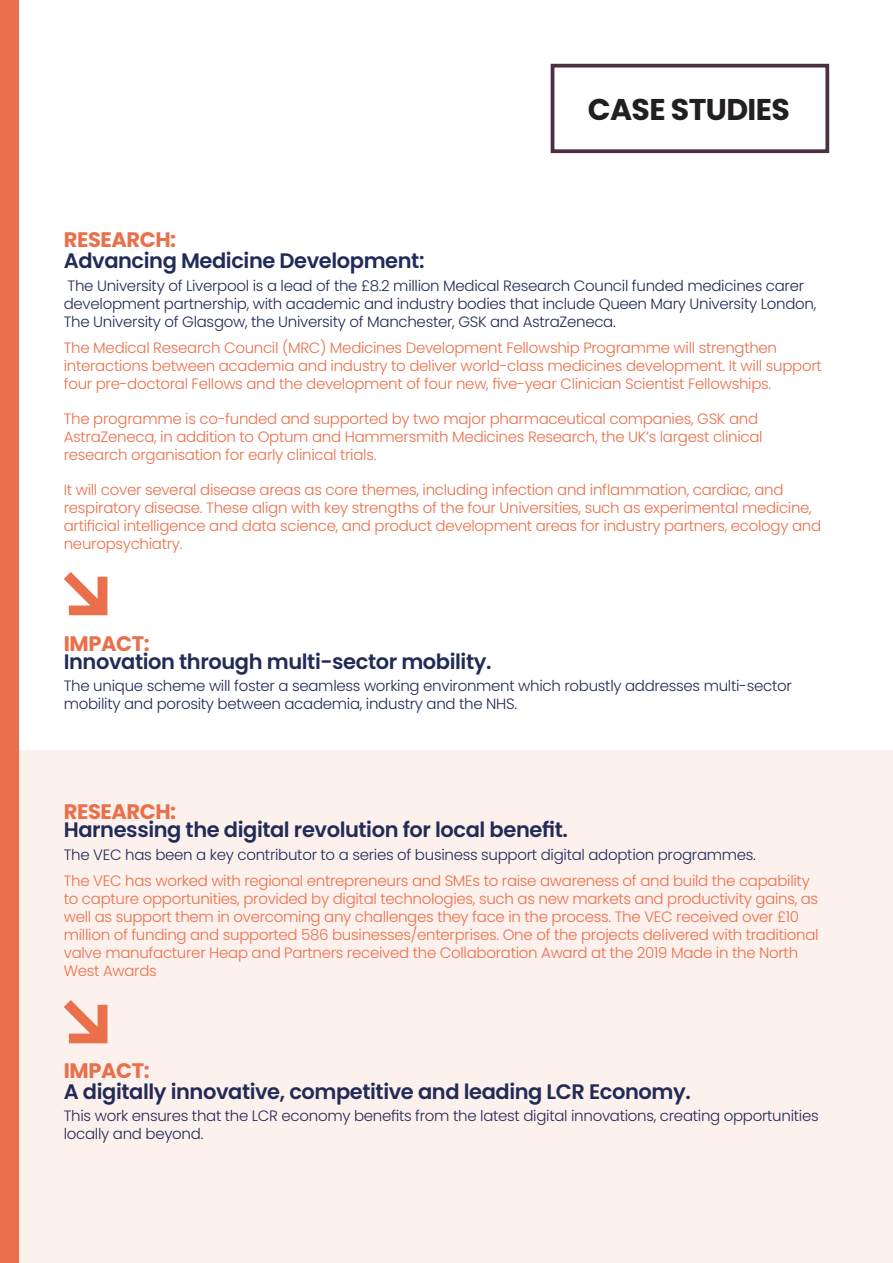
<style>
.page{position:relative;width:893px;height:1263px;background:#fff}
.page>*{position:absolute;margin:0;border:0;box-sizing:border-box;transform-origin:0 0}
.t1{font:700 30px "Poppins";letter-spacing:-.02em;color:#231f20}
.t2{font:600 21px/21px "Poppins";letter-spacing:-.02em;color:#212b58}
.t3{font:300 15px/18px "Poppins";letter-spacing:-.02em;color:#ea704b}
.t4{font:300 15px/18px "Poppins";letter-spacing:-.02em;color:#212b58}
.s1{font-weight:700;color:#ea704b}
</style>
<div class="page">
<div style="left:551px;top:64px;width:278px;height:89px;border:4px solid #4a3041"></div>
<div style="left:18px;top:750px;width:875px;height:513px;background:#fdf1ed"></div>
<div style="left:0;top:0;width:18px;height:1263px;background:#ea704b"></div>
<svg style="left:64px;top:572px;width:43px;height:43px"></svg>
<svg style="left:64px;top:1000px;width:43px;height:43px"></svg>
<h1 class="t1" style="left:588px;top:92px;width:204px">CASE STUDIES</h1>
<p class="t2" style="left:64px;top:230px;width:362px"><span class="s1">RESEARCH:<br></span>Advancing Medicine Development:</p>
<p class="t4" style="left:64px;top:276px;width:754px">The University of Liverpool is a lead of the £8.2 million Medical Research Council funded medicines carer development partnership, with academic and industry bodies that include Queen Mary University London,<br>The University of Glasgow, the University of Manchester, GSK and AstraZeneca.</p>
<p class="t3" style="left:64px;top:339px;width:759px">The Medical Research Council (MRC) Medicines Development Fellowship Programme will strengthen interactions between academia and industry to deliver world-class medicines development. It will support four pre-doctoral Fellows and the development of four new, five-year Clinician Scientist Fellowships.</p>
<p class="t3" style="left:64px;top:410px;width:700px">The programme is co-funded and supported by two major pharmaceutical companies, GSK and<br>AstraZeneca, in addition to Optum and Hammersmith Medicines Research, the UK’s largest clinical research organisation for early clinical trials.</p>
<p class="t3" style="left:64px;top:481px;width:759px">It will cover several disease areas as core themes, including infection and inflammation, cardiac, and respiratory disease. These align with key strengths of the four Universities, such as experimental medicine, artificial intelligence and data science, and product development areas for industry partners, ecology and neuropsychiatry.</p>
<p class="t2" style="left:64px;top:635px;width:429px;line-height:18px"><span class="s1">IMPACT:<br></span>Innovation through multi-sector mobility.</p>
<p class="t4" style="left:64px;top:677px;width:729px">The unique scheme will foster a seamless working environment which robustly addresses multi-sector mobility and porosity between academia, industry and the NHS.</p>
<p class="t2" style="left:64px;top:803px;width:506px;line-height:18px"><span class="s1">RESEARCH:<br></span>Harnessing the digital revolution for local benefit.</p>
<p class="t4" style="left:64px;top:845px;width:694px">The VEC has been a key contributor to a series of business support digital adoption programmes.</p>
<p class="t3" style="left:64px;top:872px;width:756px">The VEC has worked with regional entrepreneurs and SMEs to raise awareness of and build the capability to capture opportunities, provided by digital technologies, such as new markets and productivity gains, as well as support them in overcoming any challenges they face in the process. The VEC received over £10 million of funding and supported 586 businesses/enterprises. One of the projects delivered with traditional valve manufacturer Heap and Partners received the Collaboration Award at the 2019 Made in the North West Awards</p>
<p class="t2" style="left:64px;top:1060px;width:629px"><span class="s1">IMPACT:<br></span>A digitally innovative, competitive and leading LCR Economy.</p>
<p class="t4" style="left:64px;top:1107px;width:756px">This work ensures that the LCR economy benefits from the latest digital innovations, creating opportunities locally and beyond.</p>
</div>
